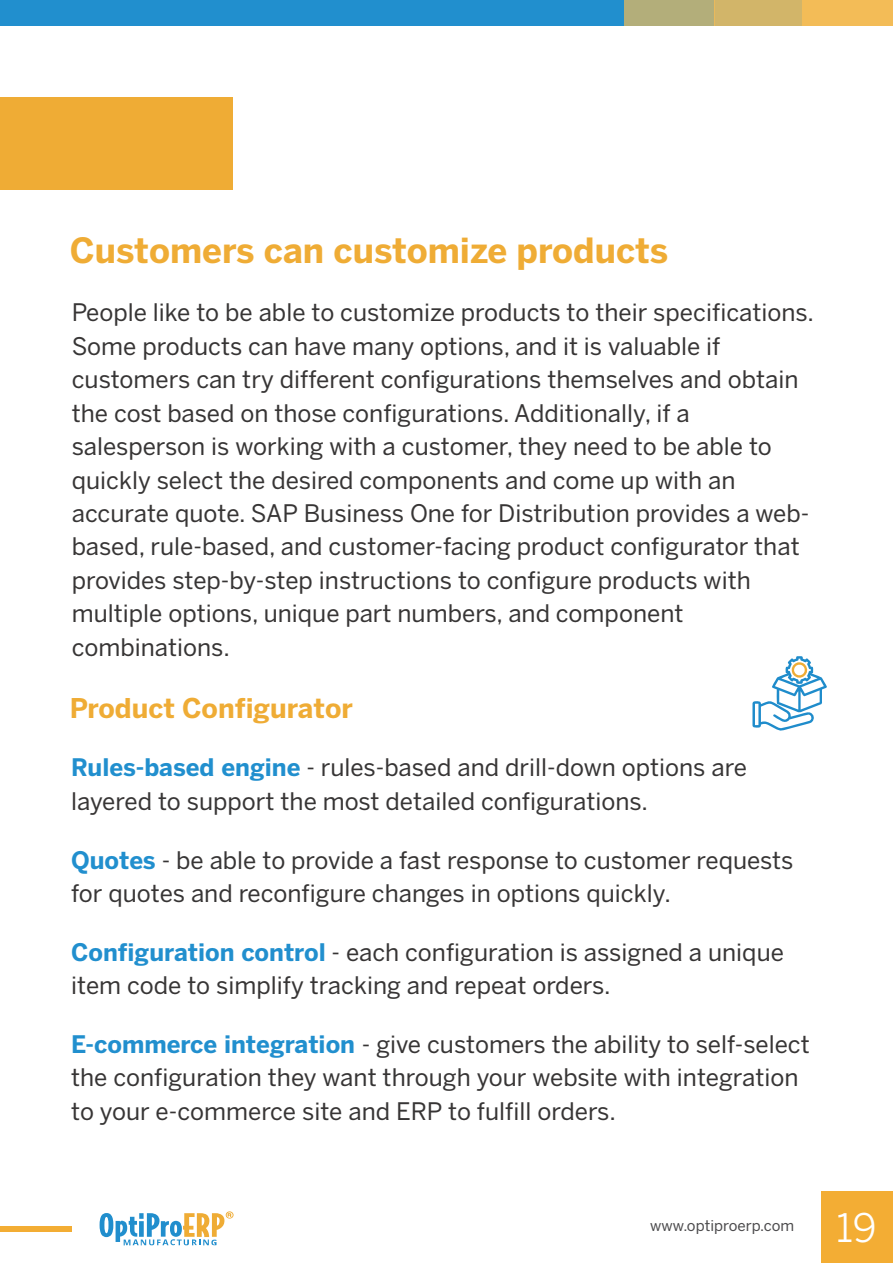
<style>
.page{position:relative;width:893px;height:1263px;background:#fff}
.page>*{position:absolute;margin:0;border:0;box-sizing:border-box;transform-origin:0 0}
.t1{font:39px "Benton Sans";color:#fff}
.t2{font:700 34.5px "Benton Sans";color:#efac35}
.t3{font:700 27px "Benton Sans";color:#efac35}
.t4{font:24px/33.5px "Benton Sans";color:#373535}
.t5{font:15px "Benton Sans";color:#4c4b4d}
.s1{font-weight:700;color:#218fce}
</style>
<div class="page">
<div style="left:0;top:0;width:893px;height:26px;background:#218fce"></div>
<div style="left:803px;top:0;width:90px;height:26px;background:#f3bc57"></div>
<div style="left:714px;top:0;width:90px;height:26px;background:#d2b569"></div>
<div style="left:624px;top:0;width:90px;height:26px;background:#b3ae7a"></div>
<div style="left:0;top:97px;width:232px;height:93px;background:#efac35"></div>
<svg style="left:100px;top:1211px;width:134px;height:34px"></svg>
<div style="left:822px;top:1192px;width:71px;height:71px;background:#f3ad34"></div>
<div style="left:0;top:1226px;width:71px;height:5px;background:#f3ad34"></div>
<svg style="left:752px;top:656px;width:75px;height:75px"></svg>
<h2 class="t2" style="left:70px;top:237px;width:600px">Customers can customize products</h2>
<p class="t4" style="left:72px;top:298px;width:744px">People like to be able to customize products to their specifications.<br>Some products can have many options, and it is valuable if customers can try different configurations themselves and obtain the cost based on those configurations. Additionally, if a salesperson is working with a customer, they need to be able to quickly select the desired components and come up with an accurate quote. SAP Business One for Distribution provides a web&shy;based, rule-based, and customer-facing product configurator that provides step-by-step instructions to configure products with multiple options, unique part numbers, and component combinations.</p>
<p class="t3" style="left:70px;top:697px;width:285px">Product Configurator</p>
<p class="t4" style="left:71px;top:753px;width:677px"><span class="s1">Rules-based engine</span> - rules-based and drill-down options are layered to support the most detailed configurations.</p>
<p class="t4" style="left:71px;top:845px;width:724px"><span class="s1">Quotes</span> - be able to provide a fast response to customer requests for quotes and reconfigure changes in options quickly.</p>
<p class="t4" style="left:71px;top:937px;width:714px"><span class="s1">Configuration control</span> - each configuration is assigned a unique item code to simplify tracking and repeat orders.</p>
<p class="t4" style="left:71px;top:1030px;width:740px"><span class="s1">E-commerce integration</span> - give customers the ability to self-select the configuration they want through your website with integration to your e-commerce site and ERP to fulfill orders.</p>
<p class="t5" style="left:650px;top:1220px;width:146px">www.optiproerp.com</p>
<h1 class="t1" style="left:836px;top:1213px;width:42px">19</h1>
</div>
